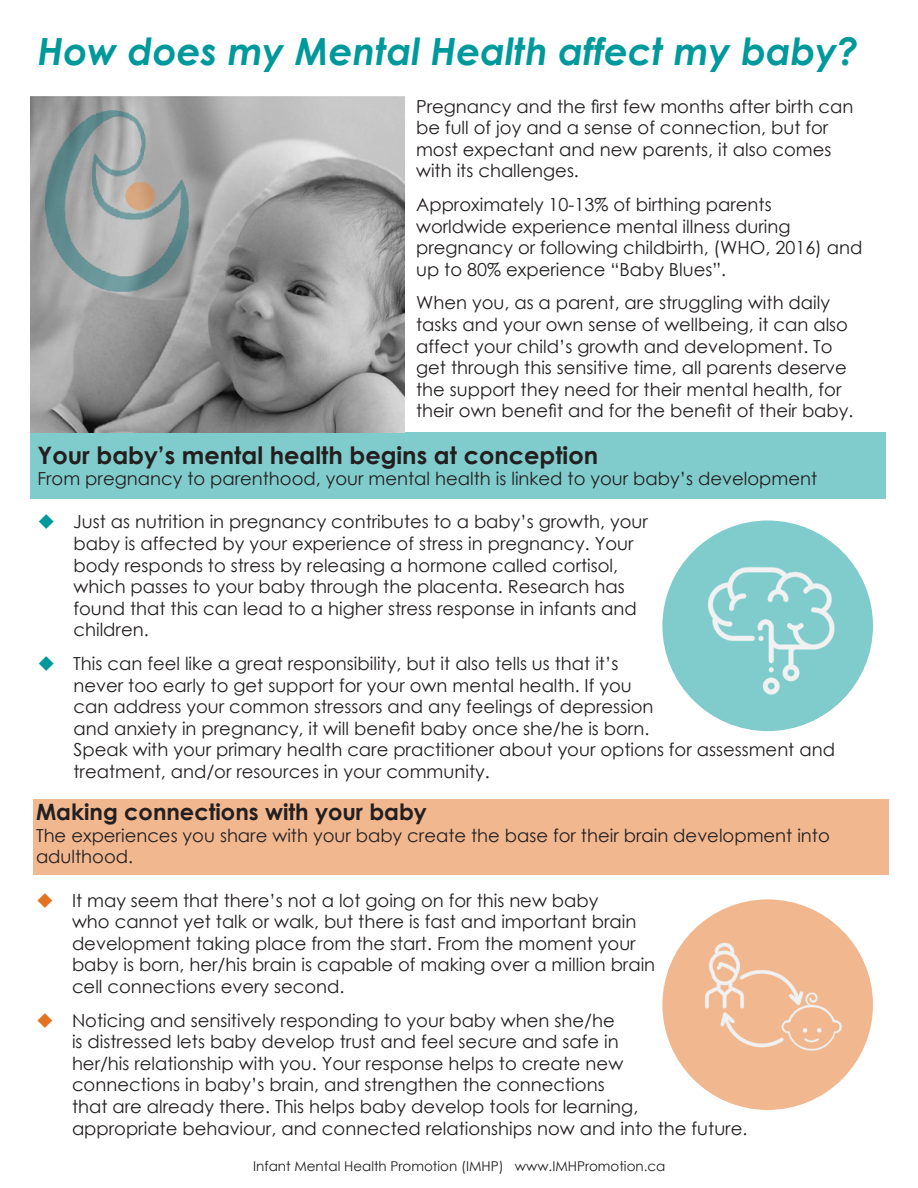
<style>
.page{position:relative;width:918px;height:1188px;background:#fff}
.page>*{position:absolute;margin:0;border:0;box-sizing:border-box;transform-origin:0 0}
.t1{font:italic 700 37.5px "Century Gothic";color:#00999b}
.t2{font:700 24px "Century Gothic";color:#231f20}
.t3{font:700 22.5px "Century Gothic";color:#231f20}
.bullet{font:18px/21.6px "Century Gothic";color:#231f20}
.t4{font:13.5px "Century Gothic";color:#231f20}
.s1{color:#00999b}
.s2{color:#e37222}
</style>
<div class="page">
<div style="left:33px;top:799px;width:855px;height:75px;background:#f1b890"></div>
<div style="left:30px;top:433px;width:856px;height:66px;background:#80cccc"></div>
<img style="left:30px;top:96px;width:375px;height:337px">
<div style="left:662px;top:520px;width:211px;height:211px;background:#80cccc;border-radius:50%"></div>
<div style="left:662px;top:899px;width:211px;height:211px;background:#f1b890;border-radius:50%"></div>
<img style="left:707px;top:567px;width:128px;height:128px">
<img style="left:705px;top:942px;width:137px;height:109px">
<h1 class="t1" style="left:38px;top:23px;width:822px">How does my Mental Health affect my baby?</h1>
<p class="bullet" style="left:416px;top:95px;width:439px">Pregnancy and the first few months after birth can be full of joy and a sense of connection, but for most expectant and new parents, it also comes with its challenges.</p>
<p class="bullet" style="left:416px;top:193px;width:448px">Approximately 10-13% of birthing parents worldwide experience mental illness during pregnancy or following childbirth, (WHO, 2016) and up to 80% experience “Baby Blues”.</p>
<p class="bullet" style="left:416px;top:292px;width:439px">When you, as a parent, are struggling with daily tasks and your own sense of wellbeing, it can also affect your child’s growth and development. To get through this sensitive time, all parents deserve the support they need for their mental health, for their own benefit and for the benefit of their baby.</p>
<p class="t2" style="left:38px;top:437px;width:562px">Your baby’s mental health begins at conception</p>
<p class="bullet" style="left:38px;top:468px;width:781px">From pregnancy to parenthood, your mental health is linked to your baby’s development</p>
<p class="bullet" style="left:74px;top:511px;width:576px;text-indent:-36px"><span class="s1">◆</span> Just as nutrition in pregnancy contributes to a baby’s growth, your baby is affected by your experience of stress in pregnancy. Your body responds to stress by releasing a hormone called cortisol, which passes to your baby through the placenta. Research has found that this can lead to a higher stress response in infants and children.</p>
<p class="bullet" style="left:74px;top:652px;width:763px;text-indent:-36px"><span class="s1">◆</span> This can feel like a great responsibility, but it also tells us that it’s<br>never too early to get support for your own mental health. If you<br>can address your common stressors and any feelings of depression<br>and anxiety in pregnancy, it will benefit baby once she/he is born.<br>Speak with your primary health care practitioner about your options for assessment and treatment, and/or resources in your community.</p>
<p class="t3" style="left:36px;top:795px;width:393px">Making connections with your baby</p>
<p class="bullet" style="left:36px;top:824px;width:795px">The experiences you share with your baby create the base for their brain development into adulthood.</p>
<p class="bullet" style="left:72px;top:889px;width:585px;text-indent:-36px"><span class="s2">◆</span> It may seem that there’s not a lot going on for this new baby<br>who cannot yet talk or walk, but there is fast and important brain development taking place from the start. From the moment your baby is born, her/his brain is capable of making over a million brain cell connections every second.</p>
<p class="bullet" style="left:72px;top:1009px;width:677px;text-indent:-36px"><span class="s2">◆</span> Noticing and sensitively responding to your baby when she/he<br>is distressed lets baby develop trust and feel secure and safe in<br>her/his relationship with you. Your response helps to create new<br>connections in baby’s brain, and strengthen the connections<br>that are already there. This helps baby develop tools for learning, appropriate behaviour, and connected relationships now and into the future.</p>
<p class="t4" style="left:253px;top:1157px;width:414px">Infant Mental Health Promotion (IMHP) www.IMHPromotion.ca</p>
</div>
